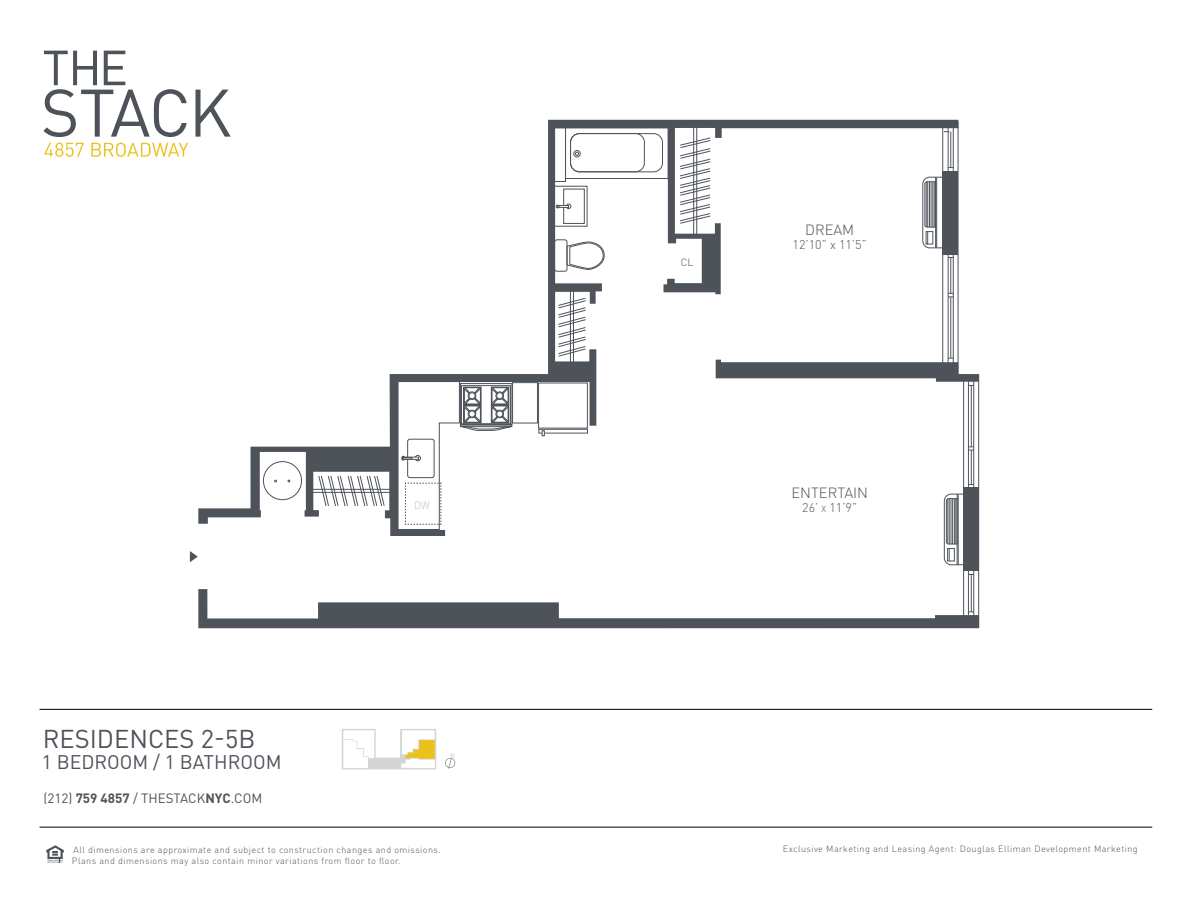
<style>
.page{position:relative;width:1188px;height:918px;background:#fff}
.page>*{position:absolute;margin:0;border:0;box-sizing:border-box;transform-origin:0 0}
.t1{font:25.5px "DIN Pro";color:#4e535a}
.t2{font:19.5px "DIN Pro";color:#4e535a}
.t3{font:300 14.7px "DIN Pro";color:#4e535a}
.t4{font:13.35px "DIN Pro";color:#4e535a}
.t5{font:300 12.6px "DIN Pro";color:#4e535a}
.t6{font:300 10.5px "DIN Pro";color:#4e535a}
.t7{font:300 10.5px "DIN Pro";color:#bcbec0}
.t8{font:300 9px/10.5px "DIN Pro";letter-spacing:.05em;color:#4e535a}
.s1{font-weight:700}
.s2{font-size:8.85px}
</style>
<div class="page">
<svg style="left:45px;top:143px;width:39px;height:14px"></svg>
<svg style="left:91px;top:143px;width:97px;height:14px"></svg>
<svg style="left:43px;top:51px;width:144px;height:86px"></svg>
<svg style="left:196px;top:90px;width:32px;height:47px"></svg>
<svg style="left:46px;top:845px;width:18px;height:18px"></svg>
<hr style="left:39px;top:827px;width:1113px;height:1px;background:#000">
<hr style="left:39px;top:709px;width:1113px;height:1px;background:#000">
<svg style="left:342px;top:729px;width:94px;height:40px"></svg>
<div style="left:963px;top:488px;width:16px;height:83px;background:#4e535a"></div>
<svg style="left:198px;top:120px;width:760px;height:416px"></svg>
<svg style="left:190px;top:551px;width:8px;height:11px"></svg>
<div style="left:512px;top:382px;width:26px;height:41px;border:1px solid #4e535a"></div>
<div style="left:538px;top:383px;width:50px;height:45px;border:1px solid #4e535a"></div>
<div style="left:539px;top:429px;width:49px;height:4px;border:1px solid #4e535a"></div>
<div style="left:460px;top:425px;width:52px;height:2px;border:1px solid #4e535a"></div>
<div style="left:570px;top:134px;width:93px;height:38px;border:1px solid #4e535a;border-radius:9px"></div>
<div style="left:570px;top:133px;width:75px;height:39px;border:1px solid #4e535a;border-radius:9px"></div>
<div style="left:565px;top:126px;width:104px;height:53px;border:1px solid #4e535a"></div>
<div style="left:552px;top:125px;width:14px;height:57px;border:1px solid #4e535a"></div>
<div style="left:553px;top:186px;width:34px;height:40px;border:1px solid #4e535a"></div>
<div style="left:563px;top:189px;width:22px;height:35px;border:1px solid #4e535a"></div>
<svg style="left:556px;top:204px;width:15px;height:5px"></svg>
<div style="left:574px;top:150px;width:6px;height:7px;border:1px solid #4e535a;border-radius:50%"></div>
<div style="left:554px;top:240px;width:13px;height:31px;border:1px solid #4e535a;border-radius:2px"></div>
<svg style="left:567px;top:242px;width:38px;height:28px"></svg>
<div style="left:944px;top:494px;width:30px;height:71px;border:1px solid #4e535a;border-radius:7px"></div>
<hr style="left:957px;top:494px;width:1px;height:71px;background:#4e535a">
<hr style="left:958px;top:494px;width:1px;height:71px;background:#4e535a">
<svg style="left:946px;top:498px;width:11px;height:63px"></svg>
<hr style="left:948px;top:499px;width:1px;height:45px;background:#4e535a">
<hr style="left:949px;top:499px;width:1px;height:45px;background:#4e535a">
<hr style="left:951px;top:499px;width:1px;height:45px;background:#4e535a">
<hr style="left:952px;top:499px;width:1px;height:45px;background:#4e535a">
<hr style="left:954px;top:499px;width:1px;height:45px;background:#4e535a">
<hr style="left:956px;top:499px;width:1px;height:45px;background:#4e535a">
<div style="left:923px;top:177px;width:30px;height:71px;border:1px solid #4e535a;border-radius:7px"></div>
<hr style="left:935px;top:177px;width:1px;height:71px;background:#4e535a">
<hr style="left:936px;top:177px;width:1px;height:71px;background:#4e535a">
<svg style="left:925px;top:182px;width:11px;height:62px"></svg>
<hr style="left:926px;top:182px;width:1px;height:45px;background:#4e535a">
<hr style="left:927px;top:182px;width:1px;height:45px;background:#4e535a">
<hr style="left:929px;top:182px;width:1px;height:45px;background:#4e535a">
<hr style="left:931px;top:182px;width:1px;height:45px;background:#4e535a">
<hr style="left:933px;top:182px;width:1px;height:45px;background:#4e535a">
<hr style="left:934px;top:182px;width:1px;height:45px;background:#4e535a">
<hr style="left:978px;top:374px;width:1px;height:254px;background:#4e535a">
<hr style="left:958px;top:121px;width:1px;height:254px;background:#4e535a">
<hr style="left:942px;top:121px;width:1px;height:253px;background:#4e535a">
<hr style="left:948px;top:121px;width:1px;height:254px;background:#4e535a">
<hr style="left:953px;top:122px;width:1px;height:253px;background:#4e535a">
<hr style="left:951px;top:132px;width:1px;height:36px;background:#4e535a">
<hr style="left:951px;top:257px;width:1px;height:36px;background:#4e535a">
<hr style="left:951px;top:297px;width:1px;height:61px;background:#4e535a">
<hr style="left:963px;top:374px;width:1px;height:254px;background:#4e535a">
<hr style="left:968px;top:374px;width:1px;height:254px;background:#4e535a">
<hr style="left:973px;top:374px;width:1px;height:254px;background:#4e535a">
<hr style="left:971px;top:385px;width:1px;height:62px;background:#4e535a">
<hr style="left:971px;top:450px;width:1px;height:34px;background:#4e535a">
<hr style="left:971px;top:574px;width:1px;height:38px;background:#4e535a">
<svg style="left:716px;top:358px;width:263px;height:28px"></svg>
<svg style="left:948px;top:293px;width:5px;height:5px"></svg>
<svg style="left:969px;top:447px;width:5px;height:4px"></svg>
<svg style="left:198px;top:589px;width:781px;height:39px"></svg>
<hr style="left:573px;top:288px;width:1px;height:83px;background:#4e535a">
<hr style="left:570px;top:288px;width:1px;height:83px;background:#4e535a">
<svg style="left:558px;top:298px;width:28px;height:58px"></svg>
<hr style="left:310px;top:489px;width:82px;height:1px;background:#4e535a">
<hr style="left:310px;top:492px;width:82px;height:1px;background:#4e535a">
<svg style="left:319px;top:476px;width:65px;height:30px"></svg>
<hr style="left:696px;top:125px;width:1px;height:112px;background:#4e535a">
<hr style="left:693px;top:125px;width:1px;height:112px;background:#4e535a">
<svg style="left:680px;top:138px;width:31px;height:85px"></svg>
<svg style="left:398px;top:379px;width:113px;height:151px"></svg>
<div style="left:263px;top:461px;width:39px;height:39px;border:1px solid #4e535a;border-radius:50%"></div>
<svg style="left:445px;top:757px;width:10px;height:12px"></svg>
<h1 class="t1" style="left:43px;top:721px;width:214px">RESIDENCES 2-5B</h1>
<h2 class="t2" style="left:42px;top:749px;width:241px">1 BEDROOM / 1 BATHROOM</h2>
<h3 class="t4" style="left:43px;top:789px;width:220px">(212) <span class="s1">759 4857</span> / THESTACK<span class="s1">NYC</span>.COM</h3>
<p class="t7" style="left:414px;top:498px;width:17px">DW</p>
<p class="t6" style="left:681px;top:255px;width:14px">CL</p>
<h3 class="t3" style="left:805px;top:220px;width:51px">DREAM</h3>
<h3 class="t5" style="left:793px;top:236px;width:76px">12’10” x 11’5”</h3>
<h3 class="t3" style="left:792px;top:483px;width:78px">ENTERTAIN</h3>
<h3 class="t5" style="left:802px;top:499px;width:57px">26’ <span class="s2">X</span> 11’9”</h3>
<p class="t8" style="left:72px;top:844px;width:370px">All dimensions are approximate and subject to construction changes and omissions.<br>Plans and dimensions may also contain minor variations from floor to floor.</p>
<p class="t8" style="left:783px;top:843px;width:356px">Exclusive Marketing and Leasing Agent: Douglas Elliman Development Marketing</p>
</div>
